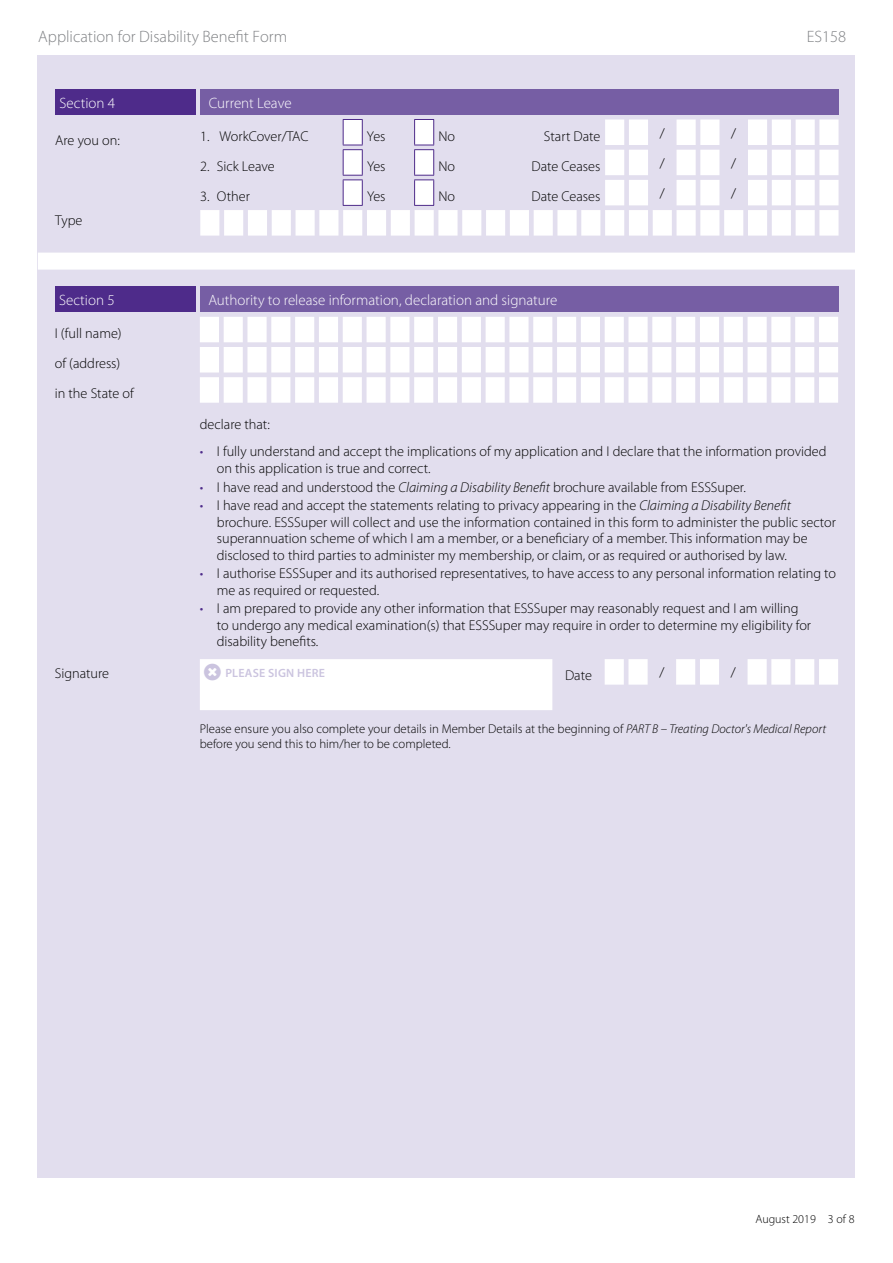
<style>
.page{position:relative;width:893px;height:1263px;background:#fff}
.page>*{position:absolute;margin:0;border:0;box-sizing:border-box;transform-origin:0 0}
.t1{font:300 16.5px "Myriad Pro";color:#808285}
.t2{font:300 15px "Myriad Pro";color:#fff}
.t3{font:300 14.25px/16.5px "Myriad Pro";color:#000}
.t4{font:300 12.75px/15.3px "Myriad Pro";color:#000}
.t5{font:300 12px "Myriad Pro";color:#000}
.t6{font:600 12px "Myriad Pro";letter-spacing:.02em;color:#cbc4df}
.s1{color:#4e2b8a}
.s2{font-style:italic}
</style>
<div class="page">
<div style="left:38px;top:55px;width:817px;height:1123px;background:#e2deee"></div>
<div style="left:55px;top:89px;width:141px;height:26px;background:#4e2b8a"></div>
<div style="left:200px;top:89px;width:638px;height:26px;background:#765ea4"></div>
<svg style="left:38px;top:119px;width:817px;height:151px"></svg>
<svg style="left:343px;top:119px;width:20px;height:87px"></svg>
<svg style="left:414px;top:119px;width:20px;height:87px"></svg>
<div style="left:55px;top:287px;width:140px;height:25px;background:#4e2b8a"></div>
<div style="left:200px;top:287px;width:638px;height:25px;background:#765ea4"></div>
<svg style="left:200px;top:317px;width:638px;height:393px"></svg>
<svg style="left:204px;top:663px;width:17px;height:17px"></svg>
<p class="t1" style="left:38px;top:27px;width:250px">Application for Disability Benefit Form</p>
<p class="t1" style="left:807px;top:27px;width:41px">ES158</p>
<p class="t2" style="left:60px;top:94px;width:57px">Section 4</p>
<p class="t2" style="left:209px;top:94px;width:84px">Current Leave</p>
<p class="t3" style="left:55px;top:132px;width:66px">Are you on:</p>
<p class="t3" style="left:200px;top:128px;width:110px">1. WorkCover/TAC</p>
<p class="t3" style="left:367px;top:128px;width:20px">Yes</p>
<p class="t3" style="left:438px;top:128px;width:18px">No</p>
<p class="t3" style="left:544px;top:128px;width:58px">Start Date</p>
<p class="t3" style="left:660px;top:124px;width:7px">/</p>
<p class="t3" style="left:731px;top:124px;width:7px">/</p>
<p class="t3" style="left:200px;top:158px;width:76px">2. Sick Leave</p>
<p class="t3" style="left:367px;top:158px;width:20px">Yes</p>
<p class="t3" style="left:438px;top:158px;width:18px">No</p>
<p class="t3" style="left:531px;top:158px;width:70px">Date Ceases</p>
<p class="t3" style="left:660px;top:155px;width:7px">/</p>
<p class="t3" style="left:731px;top:155px;width:7px">/</p>
<p class="t3" style="left:200px;top:188px;width:51px">3. Other</p>
<p class="t3" style="left:367px;top:188px;width:20px">Yes</p>
<p class="t3" style="left:438px;top:188px;width:18px">No</p>
<p class="t3" style="left:531px;top:188px;width:70px">Date Ceases</p>
<p class="t3" style="left:660px;top:185px;width:7px">/</p>
<p class="t3" style="left:731px;top:185px;width:7px">/</p>
<p class="t3" style="left:55px;top:212px;width:29px">Type</p>
<p class="t2" style="left:59px;top:291px;width:57px">Section 5</p>
<p class="t2" style="left:208px;top:291px;width:350px">Authority to release information, declaration and signature</p>
<p class="t3" style="left:55px;top:318px;width:80px;line-height:30.2px">I (full name) of (address) in the State of</p>
<p class="t3" style="left:200px;top:415px;width:71px">declare that:</p>
<p class="t3" style="left:217px;top:443px;width:611px;text-indent:-17px"><span class="s1">•</span> I fully understand and accept the implications of my application and I declare that the information provided on this application is true and correct.</p>
<p class="t3" style="left:200px;top:478px;width:548px"><span class="s1">•</span> I have read and understood the <span class="s2">Claiming a Disability Benefit</span> brochure available from ESSSuper.</p>
<p class="t3" style="left:217px;top:497px;width:621px;text-indent:-17px"><span class="s1">•</span> I have read and accept the statements relating to privacy appearing in the <span class="s2">Claiming a Disability Benefit </span>brochure. ESSSuper will collect and use the information contained in this form to administer the public sector superannuation scheme of which I am a member, or a beneficiary of a member. This information may be disclosed to third parties to administer my membership, or claim, or as required or authorised by law.</p>
<p class="t3" style="left:217px;top:565px;width:621px;text-indent:-17px"><span class="s1">•</span> I authorise ESSSuper and its authorised representatives, to have access to any personal information relating to me as required or requested.</p>
<p class="t3" style="left:217px;top:600px;width:596px;text-indent:-17px"><span class="s1">•</span> I am prepared to provide any other information that ESSSuper may reasonably request and I am willing to undergo any medical examination(s) that ESSSuper may require in order to determine my eligibility for disability benefits.</p>
<p class="t3" style="left:55px;top:665px;width:56px">Signature</p>
<p class="t3" style="left:565px;top:667px;width:28px">Date</p>
<p class="t3" style="left:659px;top:664px;width:7px">/</p>
<p class="t3" style="left:731px;top:664px;width:7px">/</p>
<p class="t6" style="left:225px;top:665px;width:101px">PLEASE SIGN HERE</p>
<p class="t4" style="left:200px;top:721px;width:628px">Please ensure you also complete your details in Member Details at the beginning of <span class="s2">PART B – Treating Doctor's Medical Report </span>before you send this to him/her to be completed.</p>
<p class="t5" style="left:755px;top:1211px;width:101px">August 2019 3 of 8</p>
</div>
